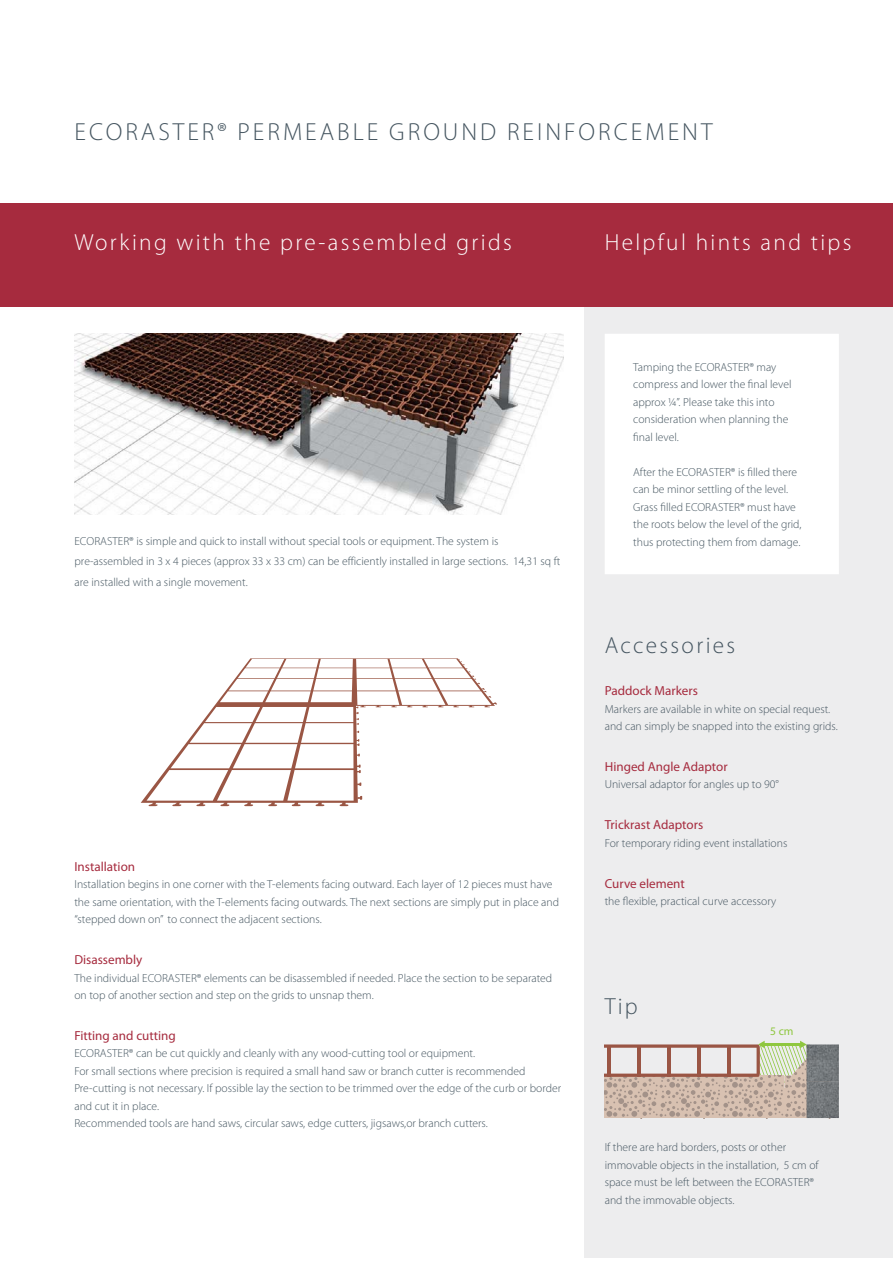
<style>
.page{position:relative;width:893px;height:1263px;background:#fff}
.page>*{position:absolute;margin:0;border:0;box-sizing:border-box;transform-origin:0 0}
.t1{font:300 24.75px "Myriad Pro";letter-spacing:.12em;color:#455560}
.t2{font:300 23.25px "Myriad Pro";letter-spacing:.1em;color:#fff}
.t3{font:300 23.25px "Myriad Pro";letter-spacing:.1em;color:#455560}
.t4{font:13.05px "Myriad Pro";color:#a62b3e}
.t5{font:300 11.7px/17.5px "Myriad Pro";color:#455560}
.t6{font:11.55px "Myriad Pro";color:#8fc73f}
</style>
<div class="page">
<div style="left:584px;top:307px;width:308px;height:950px;background:#ededee"></div>
<div style="left:0;top:204px;width:892px;height:103px;background:#a62b3e"></div>
<div style="left:605px;top:334px;width:234px;height:240px;background:#fff"></div>
<img style="left:74px;top:334px;width:489px;height:180px">
<img style="left:832px;top:1044px;width:7px;height:74px">
<svg style="left:605px;top:1041px;width:227px;height:78px"></svg>
<svg style="left:141px;top:658px;width:354px;height:148px"></svg>
<svg style="left:357px;top:796px;width:5px;height:4px"></svg>
<svg style="left:357px;top:783px;width:4px;height:3px"></svg>
<svg style="left:357px;top:765px;width:4px;height:8px"></svg>
<svg style="left:356px;top:739px;width:3px;height:7px"></svg>
<svg style="left:356px;top:706px;width:3px;height:19px"></svg>
<svg style="left:459px;top:659px;width:38px;height:45px"></svg>
<h1 class="t1" style="left:75px;top:122px;width:639px">ECORASTER® PERMEABLE GROUND REINFORCEMENT</h1>
<h2 class="t2" style="left:74px;top:234px;width:439px">Working with the pre-assembled grids</h2>
<h2 class="t2" style="left:605px;top:234px;width:248px">Helpful hints and tips</h2>
<p class="t5" style="left:74px;top:532px;width:487px;line-height:20.4px">ECORASTER® is simple and quick to install without special tools or equipment. The system is pre-assembled in 3 x 4 pieces (approx 33 x 33 cm) can be efficiently installed in large sections. 14,31 sq ft are installed with a single movement.</p>
<p class="t4" style="left:74px;top:862px;width:62px">Installation</p>
<p class="t5" style="left:74px;top:877px;width:486px">Installation begins in one corner with the T-elements facing outward. Each layer of 12 pieces must have the same orientation, with the T-elements facing outwards. The next sections are simply put in place and “stepped down on” to connect the adjacent sections.</p>
<p class="t4" style="left:74px;top:955px;width:69px">Disassembly</p>
<p class="t5" style="left:74px;top:970px;width:479px">The individual ECORASTER® elements can be disassembled if needed. Place the section to be separated on top of another section and step on the grids to unsnap them.</p>
<p class="t4" style="left:74px;top:1031px;width:103px">Fitting and cutting</p>
<p class="t5" style="left:74px;top:1046px;width:488px">ECORASTER® can be cut quickly and cleanly with any wood-cutting tool or equipment.<br>For small sections where precision is required a small hand saw or branch cutter is recommended Pre-cutting is not necessary. If possible lay the section to be trimmed over the edge of the curb or border and cut it in place.<br>Recommended tools are hand saws, circular saws, edge cutters, jigsaws,or branch cutters.</p>
<p class="t5" style="left:633px;top:360px;width:160px">Tamping the ECORASTER® may compress and lower the final level approx ¼”. Please take this into consideration when planning the final level.</p>
<p class="t5" style="left:633px;top:464px;width:170px">After the ECORASTER® is filled there can be minor settling of the level.<br>Grass filled ECORASTER® must have the roots below the level of the grid, thus protecting them from damage.</p>
<h2 class="t3" style="left:605px;top:637px;width:132px">Accessories</h2>
<p class="t4" style="left:605px;top:686px;width:95px">Paddock Markers</p>
<p class="t5" style="left:605px;top:701px;width:235px">Markers are available in white on special request. and can simply be snapped into the existing grids.</p>
<p class="t4" style="left:605px;top:762px;width:124px">Hinged Angle Adaptor</p>
<p class="t5" style="left:605px;top:777px;width:176px">Universal adaptor for angles up to 90°</p>
<p class="t4" style="left:605px;top:820px;width:100px">Trickrast Adaptors</p>
<p class="t5" style="left:605px;top:835px;width:184px">For temporary riding event installations</p>
<p class="t4" style="left:605px;top:878px;width:82px">Curve element</p>
<p class="t5" style="left:605px;top:894px;width:173px">the flexible, practical curve accessory</p>
<h2 class="t3" style="left:605px;top:998px;width:35px">Tip</h2>
<p class="t6" style="left:770px;top:1027px;width:25px">5 cm</p>
<p class="t5" style="left:605px;top:1140px;width:215px">If there are hard borders, posts or other immovable objects in the installation, 5 cm of space must be left between the ECORASTER® and the immovable objects.</p>
</div>
